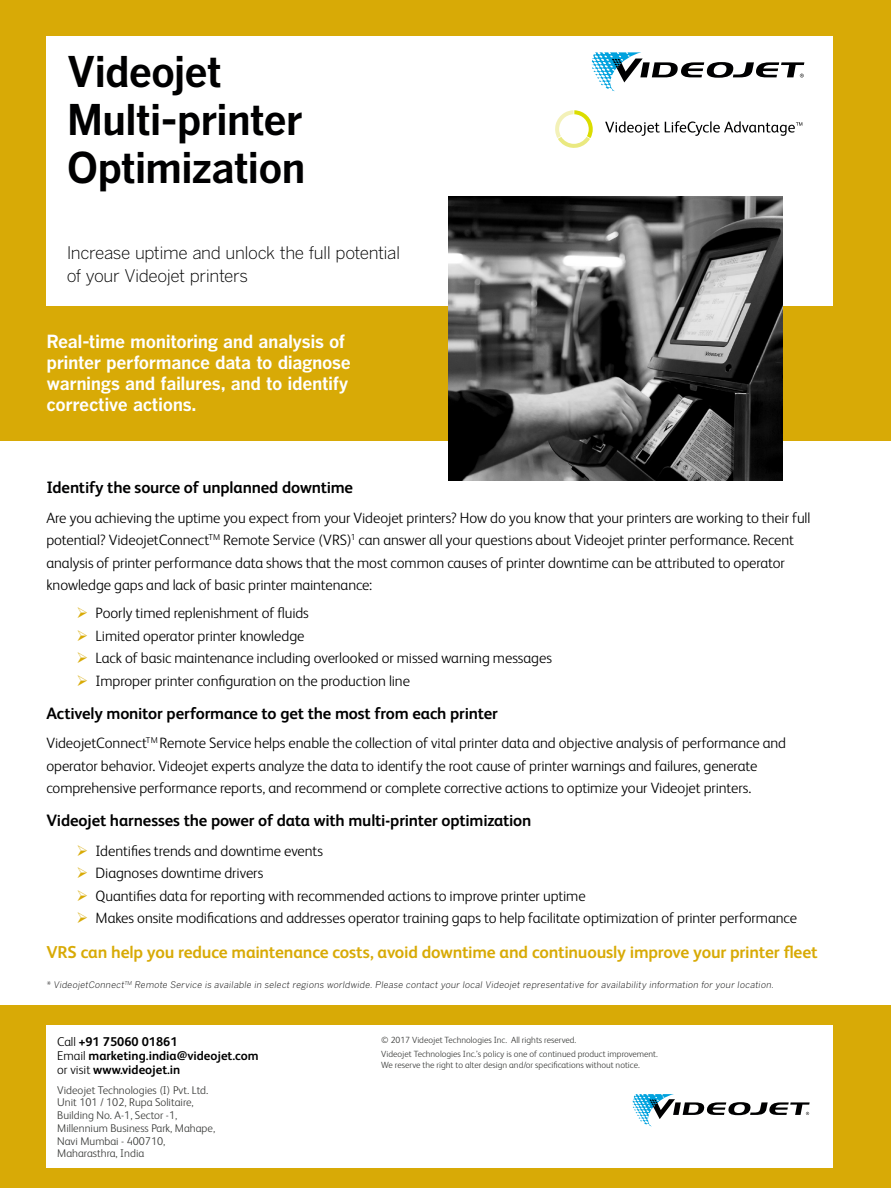
<style>
.page{position:relative;width:891px;height:1188px;background:#fff}
.page>*{position:absolute;margin:0;border:0;box-sizing:border-box;transform-origin:0 0}
.t1{font:700 42px/48px "Benton Gothic";letter-spacing:-.03em;color:#000001}
.t2{font:18px/21px "Benton Got Bol";letter-spacing:-.025em;color:#fff}
.t3{font:700 17.25px "FS Albert Pro";letter-spacing:-.015em;color:#d8aa06}
.t4{font:300 17.25px/22.5px "Benton Gothic";letter-spacing:-.025em;color:#000001}
.t5{font:700 16.5px "FS Albert Pro";letter-spacing:-.01em;color:#000001}
.t6{font:300 15px/22.5px "FS Albert Pro";letter-spacing:-.005em;color:#000001}
.t7{font:700 12.75px/14.2px "FS Albert Pro";color:#000001}
.t8{font:300 11.25px/12.8px "FS Albert Pro";color:#393a38}
.t9{font:300 9px/14.7px "FS Albert Pro";color:#393a38}
.t10{font:italic 300 9px "Benton Gothic";letter-spacing:.02em;color:#000001}
.s1{color:#d8aa06}
.s2{font-weight:300}
</style>
<div class="page">
<div style="left:0;top:1005px;width:891px;height:183px;background:#d8aa06"></div>
<div style="left:0;top:0;width:891px;height:440px;background:#d8aa06"></div>
<div style="left:46px;top:36px;width:787px;height:270px;background:#fff"></div>
<svg style="left:592px;top:52px;width:212px;height:39px"></svg>
<img style="left:448px;top:196px;width:335px;height:285px">
<div style="left:46px;top:1025px;width:787px;height:142px;background:#fff"></div>
<svg style="left:633px;top:1094px;width:177px;height:32px"></svg>
<svg style="left:555px;top:110px;width:38px;height:38px"></svg>
<svg style="left:605px;top:121px;width:197px;height:15px"></svg>
<h1 class="t1" style="left:67px;top:49px;width:241px">Videojet<br>Multi-printer<br>Optimization</h1>
<p class="t4" style="left:67px;top:242px;width:335px">Increase uptime and unlock the full potential of your Videojet printers</p>
<p class="t2" style="left:46px;top:331px;width:306px">Real-time monitoring and analysis of printer performance data to diagnose warnings and failures, and to identify corrective actions.</p>
<p class="t5" style="left:46px;top:476px;width:308px">Identify the source of unplanned downtime</p>
<p class="t6" style="left:46px;top:505px;width:766px">Are you achieving the uptime you expect from your Videojet printers? How do you know that your printers are working to their full potential? VideojetConnect<sup>TM</sup> Remote Service (VRS)<sup>1</sup> can answer all your questions about Videojet printer performance. Recent analysis of printer performance data shows that the most common causes of printer downtime can be attributed to operator knowledge gaps and lack of basic printer maintenance:</p>
<p class="t6" style="left:76px;top:601px;width:234px"><span class="s1">➢</span> Poorly timed replenishment of fluids</p>
<p class="t6" style="left:76px;top:623px;width:230px"><span class="s1">➢</span> Limited operator printer knowledge</p>
<p class="t6" style="left:76px;top:646px;width:477px"><span class="s1">➢</span> Lack of basic maintenance including overlooked or missed warning messages</p>
<p class="t6" style="left:76px;top:668px;width:335px"><span class="s1">➢</span> Improper printer configuration on the production line</p>
<p class="t5" style="left:46px;top:702px;width:453px">Actively monitor performance to get the most from each printer</p>
<p class="t6" style="left:46px;top:731px;width:741px">VideojetConnect<sup>TM</sup> Remote Service helps enable the collection of vital printer data and objective analysis of performance and operator behavior. Videojet experts analyze the data to identify the root cause of printer warnings and failures, generate comprehensive performance reports, and recommend or complete corrective actions to optimize your Videojet printers.</p>
<p class="t5" style="left:46px;top:809px;width:487px">Videojet harnesses the power of data with multi-printer optimization</p>
<p class="t6" style="left:76px;top:838px;width:248px"><span class="s1">➢</span> Identifies trends and downtime events</p>
<p class="t6" style="left:76px;top:861px;width:188px"><span class="s1">➢</span> Diagnoses downtime drivers</p>
<p class="t6" style="left:76px;top:883px;width:511px"><span class="s1">➢</span> Quantifies data for reporting with recommended actions to improve printer uptime</p>
<p class="t6" style="left:76px;top:906px;width:722px"><span class="s1">➢</span> Makes onsite modifications and addresses operator training gaps to help facilitate optimization of printer performance</p>
<p class="t3" style="left:46px;top:940px;width:773px">VRS can help you reduce maintenance costs, avoid downtime and continuously improve your printer fleet</p>
<p class="t10" style="left:46px;top:979px;width:729px">* VideojetConnect<sup>TM</sup> Remote Service is available in select regions worldwide. Please contact your local Videojet representative for availability information for your location.</p>
<p class="t7" style="left:57px;top:1033px;width:203px"><span class="s2">Call</span> +91 75060 01861<br><span class="s2">Email</span> marketing.india@videojet.com <span class="s2">or visit</span> www.videojet.in</p>
<p class="t8" style="left:57px;top:1083px;width:159px">Videojet Technologies (I) Pvt. Ltd.<br>Unit 101 / 102, Rupa Solitaire,<br>Building No. A-1, Sector -1,<br>Millennium Business Park, Mahape,<br>Navi Mumbai - 400710,<br>Maharasthra, India</p>
<p class="t9" style="left:381px;top:1032px;width:278px">© 2017 Videojet Technologies Inc. All rights reserved.<br>Videojet Technologies Inc.’s policy is one of continued product improvement.</p>
<p class="t9" style="left:381px;top:1057px;width:260px">We reserve the right to alter design and/or specifications without notice.</p>
</div>
